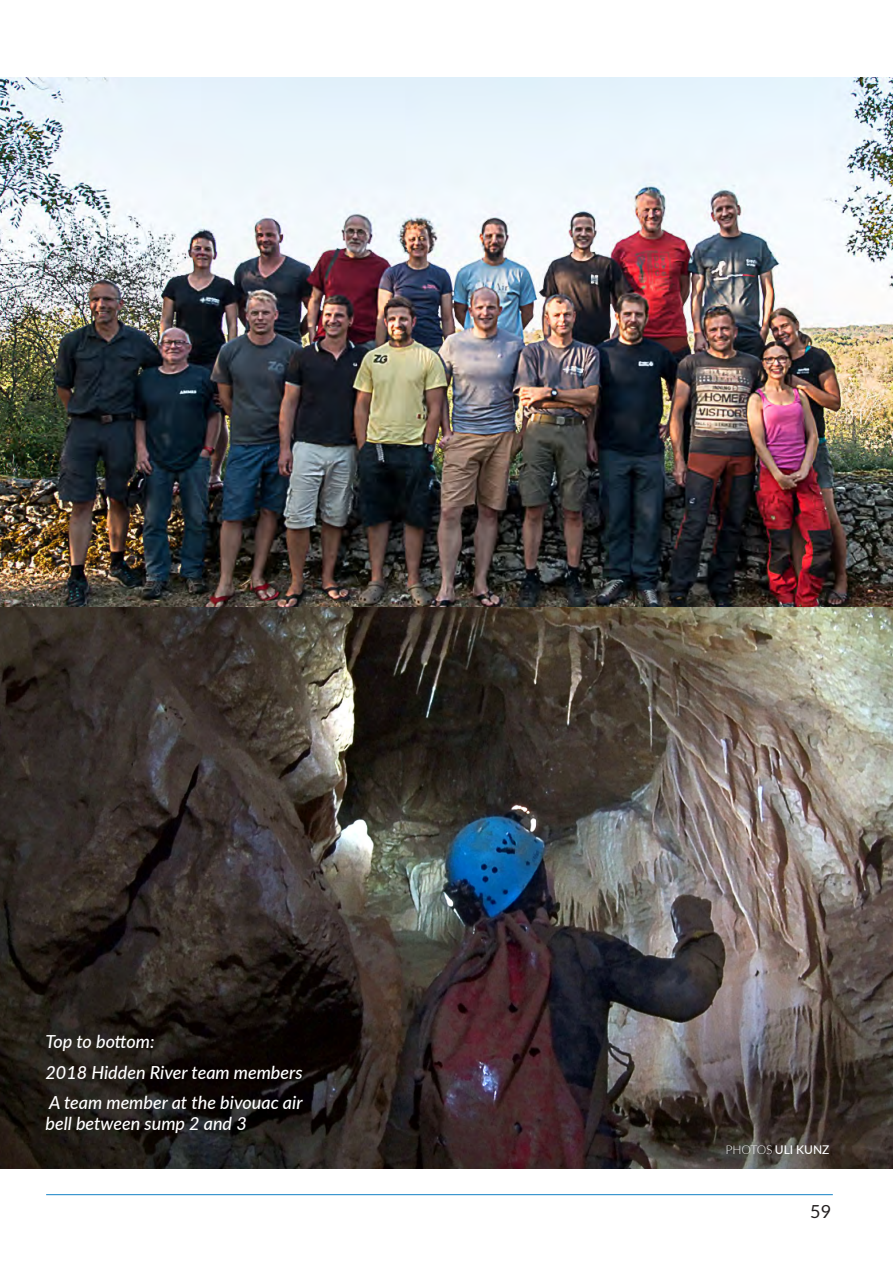
<style>
.page{position:relative;width:893px;height:1263px;background:#fff}
.page>*{position:absolute;margin:0;border:0;box-sizing:border-box;transform-origin:0 0}
.t1{font:italic 500 18px/21.6px "Lato";color:#fff}
.t2{font:18px "Lato";color:#231f20}
.Photo_credit_white{font:500 12px "Lato";color:#fff}
.s1{font-weight:300}
</style>
<div class="page">
<hr style="left:46px;top:1194px;width:787px;height:1px;background:#1582c5">
<img style="left:0;top:78px;width:893px;height:530px">
<img style="left:0;top:608px;width:893px;height:561px">
<p class="t1" style="left:45px;top:1030px;width:111px">Top to bottom:</p>
<p class="t1" style="left:45px;top:1060px;width:259px">2018 Hidden River team members</p>
<p class="t1" style="left:45px;top:1090px;width:259px">A team member at the bivouac air bell between sump 2 and 3</p>
<p class="Photo_credit_white" style="left:725px;top:1140px;width:106px"><span class="s1">PHOTOS</span> ULI KUNZ</p>
<p class="t2" style="left:810px;top:1201px;width:22px">59</p>
</div>
